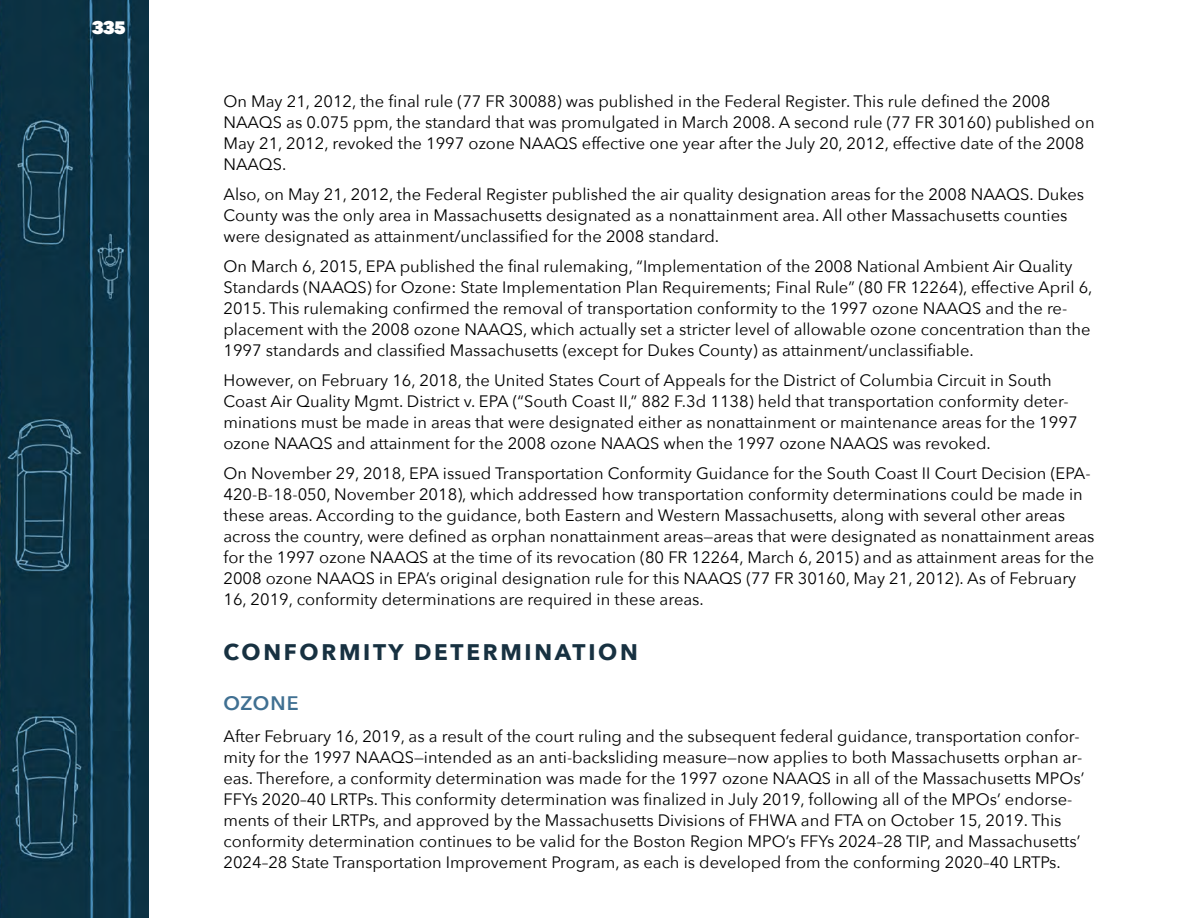
<style>
.page{position:relative;width:1188px;height:918px;background:#fff}
.page>*{position:absolute;margin:0;border:0;box-sizing:border-box;transform-origin:0 0}
.Heading_1{font:700 22.5px "Avenir Next";letter-spacing:.12em;color:#173141}
.Header_2{font:600 19.5px "Avenir Next";letter-spacing:.04em;color:#407092}
.t1{font:800 18px "Avenir Next";color:#fff}
.t2{font:16.5px/21px "Avenir Next";color:#000}
</style>
<div class="page">
<img style="left:0;top:0;width:148px;height:918px">
<p class="t1" style="left:91px;top:17px;width:36px">335</p>
<p class="t2" style="left:224px;top:90px;width:873px">On May 21, 2012, the final rule (77 FR 30088) was published in the Federal Register. This rule defined the 2008<br>NAAQS as 0.075 ppm, the standard that was promulgated in March 2008. A second rule (77 FR 30160) published on May 21, 2012, revoked the 1997 ozone NAAQS effective one year after the July 20, 2012, effective date of the 2008<br>NAAQS.</p>
<p class="t2" style="left:224px;top:183px;width:862px">Also, on May 21, 2012, the Federal Register published the air quality designation areas for the 2008 NAAQS. Dukes<br>County was the only area in Massachusetts designated as a nonattainment area. All other Massachusetts counties were designated as attainment/unclassified for the 2008 standard.</p>
<p class="t2" style="left:224px;top:255px;width:871px">On March 6, 2015, EPA published the final rulemaking, “Implementation of the 2008 National Ambient Air Quality Standards (NAAQS) for Ozone: State Implementation Plan Requirements; Final Rule” (80 FR 12264), effective April 6, 2015. This rulemaking confirmed the removal of transportation conformity to the 1997 ozone NAAQS and the re&shy;placement with the 2008 ozone NAAQS, which actually set a stricter level of allowable ozone concentration than the 1997 standards and classified Massachusetts (except for Dukes County) as attainment/unclassifiable.</p>
<p class="t2" style="left:224px;top:369px;width:856px">However, on February 16, 2018, the United States Court of Appeals for the District of Columbia Circuit in South Coast Air Quality Mgmt. District v. EPA (“South Coast II,” 882 F.3d 1138) held that transportation conformity deter&shy;minations must be made in areas that were designated either as nonattainment or maintenance areas for the 1997 ozone NAAQS and attainment for the 2008 ozone NAAQS when the 1997 ozone NAAQS was revoked.</p>
<p class="t2" style="left:224px;top:462px;width:872px">On November 29, 2018, EPA issued Transportation Conformity Guidance for the South Coast II Court Decision (EPA-420-B-18-050, November 2018), which addressed how transportation conformity determinations could be made in these areas. According to the guidance, both Eastern and Western Massachusetts, along with several other areas across the country, were defined as orphan nonattainment areas—areas that were designated as nonattainment areas for the 1997 ozone NAAQS at the time of its revocation (80 FR 12264, March 6, 2015) and as attainment areas for the 2008 ozone NAAQS in EPA’s original designation rule for this NAAQS (77 FR 30160, May 21, 2012). As of February 16, 2019, conformity determinations are required in these areas.</p>
<p class="Heading_1" style="left:224px;top:633px;width:416px">CONFORMITY DETERMINATION</p>
<p class="Header_2" style="left:224px;top:687px;width:77px">OZONE</p>
<p class="t2" style="left:224px;top:725px;width:862px">After February 16, 2019, as a result of the court ruling and the subsequent federal guidance, transportation confor&shy;mity for the 1997 NAAQS—intended as an anti-backsliding measure—now applies to both Massachusetts orphan ar&shy;eas. Therefore, a conformity determination was made for the 1997 ozone NAAQS in all of the Massachusetts MPOs’ FFYs 2020–40 LRTPs. This conformity determination was finalized in July 2019, following all of the MPOs’ endorse&shy;ments of their LRTPs, and approved by the Massachusetts Divisions of FHWA and FTA on October 15, 2019. This conformity determination continues to be valid for the Boston Region MPO’s FFYs 2024–28 TIP, and Massachusetts’ 2024–28 State Transportation Improvement Program, as each is developed from the conforming 2020–40 LRTPs.</p>
</div>
